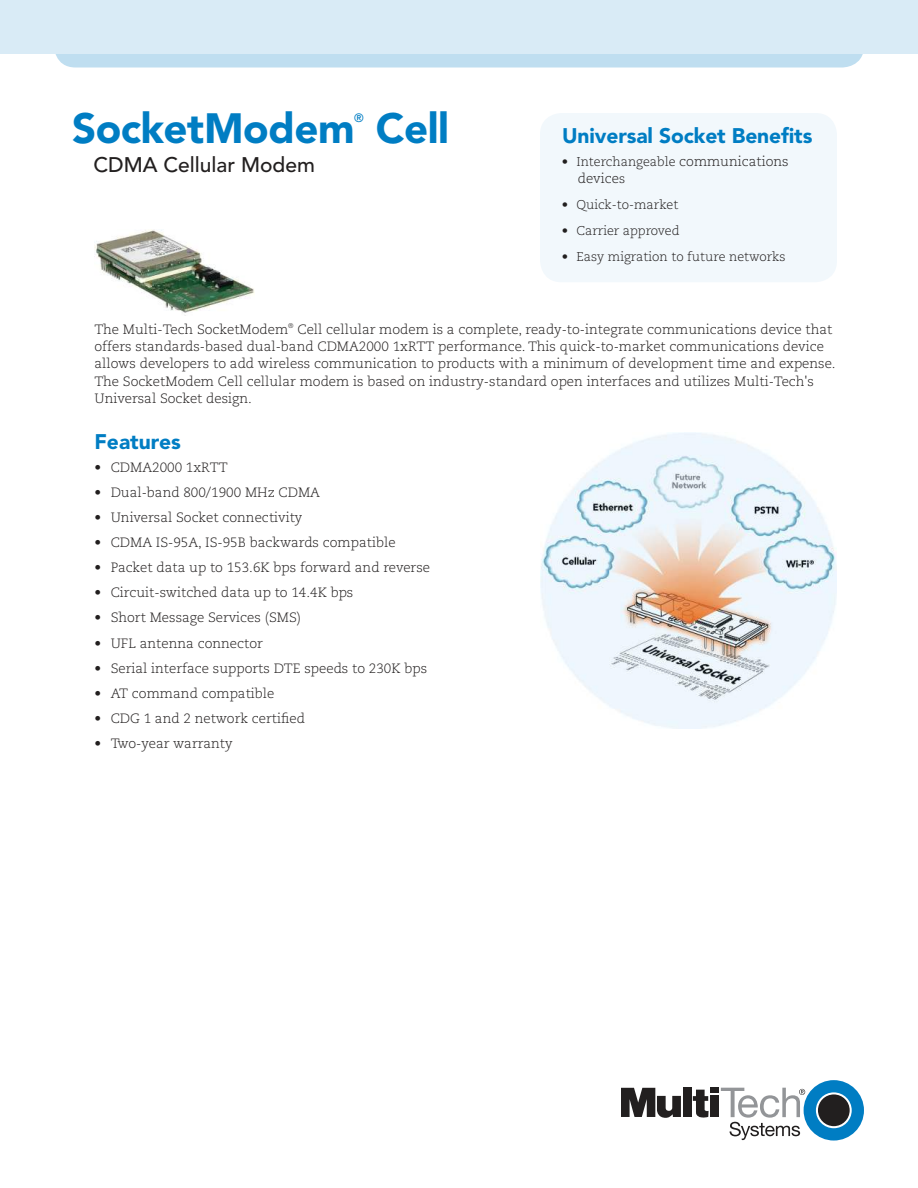
<style>
.page{position:relative;width:918px;height:1188px;background:#fff}
.page>*{position:absolute;margin:0;border:0;box-sizing:border-box;transform-origin:0 0}
.t1{font:900 42px "Avenir";letter-spacing:-.01em;color:#007dc3}
.t2{font:900 21px "Avenir";letter-spacing:-.005em;color:#007dc3}
.t3{font:500 21px "Avenir";color:#221f1f}
.t4{font:300 13.5px/17.2px "Caecilia";color:#221f1f}
.t5{font:300 12.75px "Caecilia";color:#221f1f}
.t6{font:500 12px "Avenir";color:#007dc3}
.s1{font-size:13.5px}
.s2{font-size:12.75px}
</style>
<div class="page">
<div style="left:55px;top:54px;width:808px;height:13px;background:#bfdef0"></div>
<div style="left:0;top:0;width:918px;height:54px;background:#d9ebf6"></div>
<div style="left:804px;top:1080px;width:60px;height:61px;background:#007dc3;border-radius:50%"></div>
<svg style="left:816px;top:1092px;width:36px;height:36px"></svg>
<div style="left:818px;top:1094px;width:32px;height:32px;background:#221f1f;border-radius:50%"></div>
<div style="left:683px;top:1088px;width:9px;height:29px;background:#221f1f"></div>
<div style="left:710px;top:1096px;width:9px;height:21px;background:#221f1f"></div>
<div style="left:710px;top:1088px;width:9px;height:5px;background:#221f1f"></div>
<svg style="left:621px;top:1088px;width:60px;height:30px"></svg>
<svg style="left:693px;top:1090px;width:16px;height:28px"></svg>
<svg style="left:721px;top:1088px;width:84px;height:52px"></svg>
<div style="left:540px;top:113px;width:297px;height:169px;background:#f2f8fc;border-radius:22px"></div>
<img style="left:540px;top:432px;width:297px;height:297px">
<img style="left:94px;top:230px;width:160px;height:83px">
<h1 class="t1" style="left:72px;top:111px;width:284px">SocketModem</h1>
<p class="t6" style="left:354px;top:113px;width:11px">®</p>
<h1 class="t1" style="left:376px;top:111px;width:75px">Cell</h1>
<h2 class="t3" style="left:93px;top:156px;width:223px">CDMA Cellular Modem</h2>
<h2 class="t2" style="left:562px;top:127px;width:252px">Universal Socket Benefits</h2>
<p class="t5" style="left:562px;top:155px;width:229px">• Interchangeable <span class="s1">communications</span></p>
<p class="t4" style="left:578px;top:170px;width:49px">device<span class="s2">s</span></p>
<p class="t5" style="left:562px;top:198px;width:118px">• Quick-to-market</p>
<p class="t5" style="left:562px;top:224px;width:119px">• Carrier approved</p>
<p class="t5" style="left:562px;top:249px;width:226px">• Easy migration to future networks</p>
<p class="t4" style="left:94px;top:321px;width:742px">The Multi-Tech SocketModem<sup>®</sup> Cell cellular modem is a complete, ready-to-integrate communications device that offers standards-based dual-band CDMA2000 1xRTT performance. This quick-to-market communications device allows developers to add wireless communication to products with a minimum of development time and expense.<br>The SocketModem Cell cellular modem is based on industry-standard open interfaces and utilizes Multi-Tech's Universal Socket design.</p>
<h2 class="t2" style="left:94px;top:433px;width:88px">Features</h2>
<p class="t4" style="left:94px;top:459px;width:135px">• CDMA2000 1xRTT</p>
<p class="t4" style="left:94px;top:484px;width:227px">• Dual-band 800/1900 MHz CDMA</p>
<p class="t4" style="left:94px;top:509px;width:209px">• Universal Socket connectivity</p>
<p class="t4" style="left:94px;top:534px;width:303px">• CDMA IS-95A, IS-95B backwards compatible</p>
<p class="t4" style="left:94px;top:559px;width:337px">• Packet data up to 153.6K bps forward and reverse</p>
<p class="t4" style="left:94px;top:584px;width:260px">• Circuit-switched data up to 14.4K bps</p>
<p class="t4" style="left:94px;top:609px;width:208px">• Short Message Services (SMS)</p>
<p class="t4" style="left:94px;top:635px;width:170px">• UFL antenna connector</p>
<p class="t4" style="left:94px;top:660px;width:334px">• Serial interface supports DTE speeds to 230K bps</p>
<p class="t4" style="left:94px;top:685px;width:181px">• AT command compatible</p>
<p class="t4" style="left:94px;top:710px;width:212px">• CDG 1 and 2 network certi昀椀ed</p>
<p class="t4" style="left:94px;top:735px;width:140px">• Two-year warranty</p>
</div>
